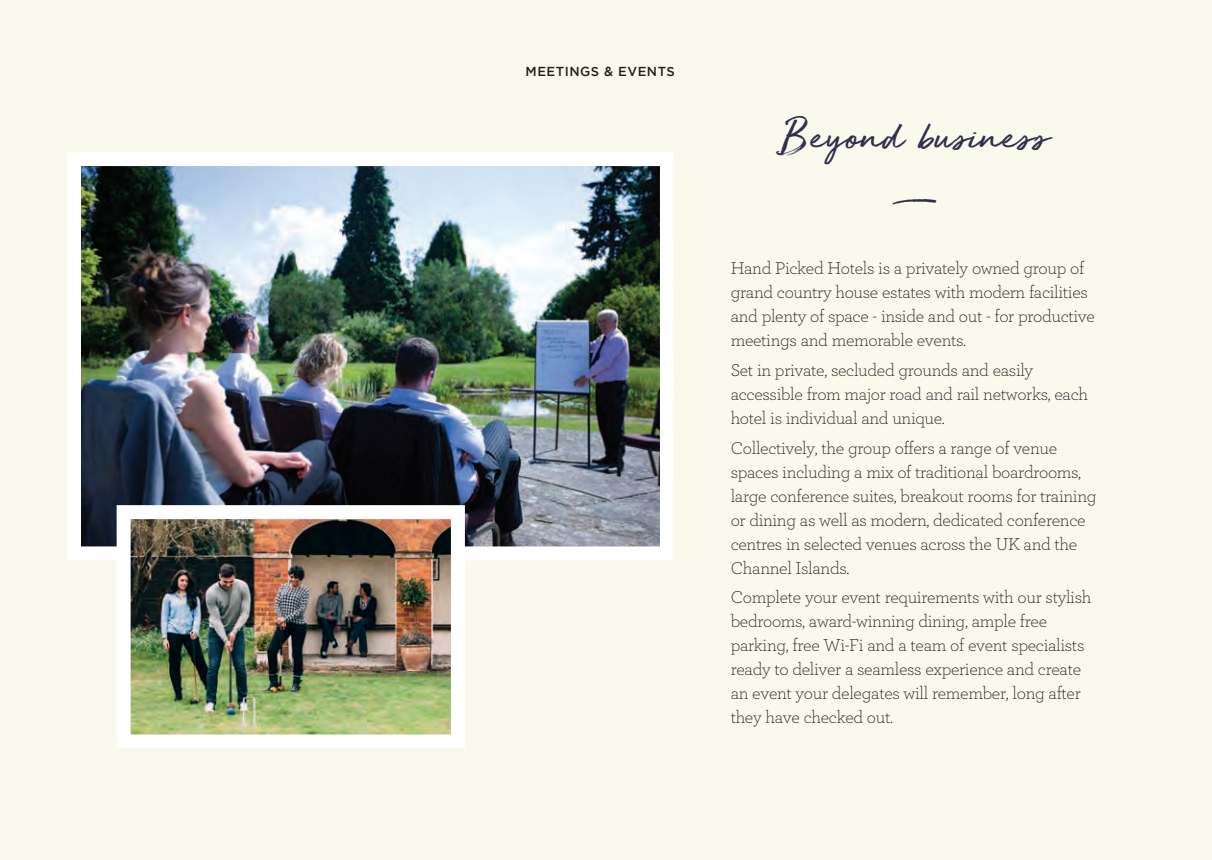
<style>
.page{position:relative;width:1212px;height:860px;background:#fff}
.page>*{position:absolute;margin:0;border:0;box-sizing:border-box;transform-origin:0 0}
.t1{font:46px "Golden Plains";color:#322e4d}
.t2{font:300 18px/24px "Archer Pro";letter-spacing:-.02em;color:#231f20}
.t3{font:500 13px "Gotham";letter-spacing:.04em;color:#231f20}
</style>
<div class="page">
<div style="left:0;top:0;width:1211px;height:860px;background:#f9f9ec"></div>
<img style="left:82px;top:167px;width:577px;height:378px">
<div style="left:67px;top:152px;width:607px;height:408px;border:14px solid #fff"></div>
<img style="left:132px;top:520px;width:318px;height:213px">
<div style="left:117px;top:505px;width:348px;height:243px;border:14px solid #fff"></div>
<p class="t3" style="left:525px;top:64px;width:151px">MEETINGS &amp; EVENTS</p>
<h1 class="t1" style="left:780px;top:104px;width:269px">Beyond business</h1>
<p class="t2" style="left:730px;top:255px;width:366px">Hand Picked Hotels is a privately owned group of grand country house estates with modern facilities and plenty of space - inside and out - for productive meetings and memorable events.</p>
<p class="t2" style="left:730px;top:357px;width:359px">Set in private, secluded grounds and easily accessible from major road and rail networks, each hotel is individual and unique.</p>
<p class="t2" style="left:730px;top:435px;width:367px">Collectively, the group offers a range of venue spaces including a mix of traditional boardrooms, large conference suites, breakout rooms for training or dining as well as modern, dedicated conference centres in selected venues across the UK and the Channel Islands.</p>
<p class="t2" style="left:730px;top:584px;width:362px">Complete your event requirements with our stylish bedrooms, award-winning dining, ample free parking, free Wi-Fi and a team of event specialists ready to deliver a seamless experience and create an event your delegates will remember, long after they have checked out.</p>
</div>
